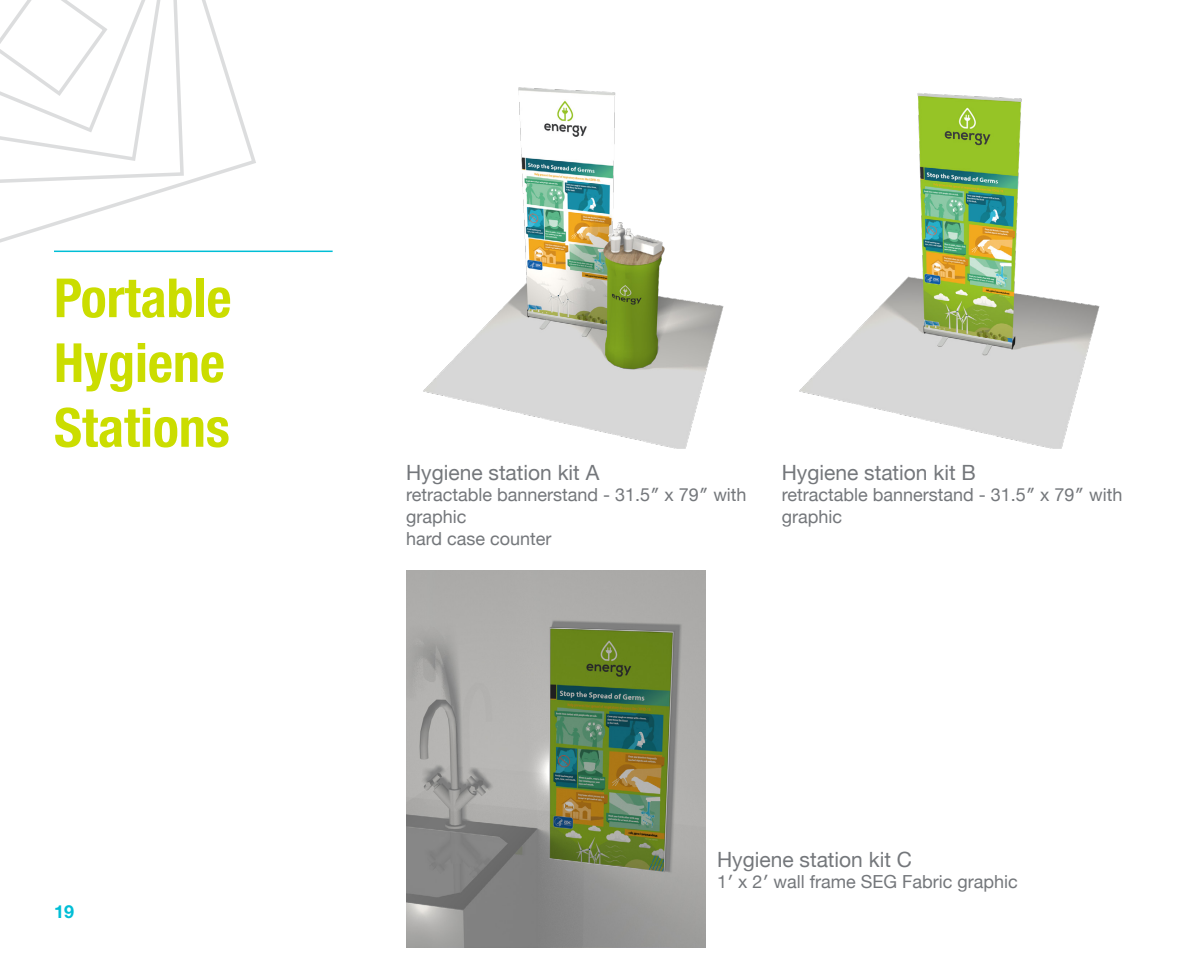
<style>
.page{position:relative;width:1188px;height:972px;background:#fff}
.page>*{position:absolute;margin:0;border:0;box-sizing:border-box;transform-origin:0 0}
.t1{font:700 condensed 54px/64.8px "Helvetica Neue LT Std";color:#cbdd00}
.t2{font:21px "Helvetica Neue";color:#74777b}
.t3{font:18px/21.6px "Helvetica Neue";color:#74777b}
.t4{font:700 18px "Helvetica Neue LT Std";color:#00bed6}
</style>
<div class="page">
<img style="left:423px;top:87px;width:301px;height:361px">
<img style="left:799px;top:93px;width:301px;height:355px">
<img style="left:406px;top:571px;width:300px;height:377px">
<svg style="left:0;top:0;width:258px;height:253px"></svg>
<hr style="left:54px;top:251px;width:279px;height:1px;background:#00bed6">
<h1 class="t1" style="left:54px;top:265px;width:179px">Portable<br>Hygiene<br>Stations</h1>
<p class="t4" style="left:54px;top:900px;width:22px">19</p>
<p class="t2" style="left:406px;top:457px;width:195px">Hygiene station kit A</p>
<p class="t3" style="left:406px;top:485px;width:342px">retractable bannerstand - 31.5″ x 79″ with graphic<br>hard case counter</p>
<p class="t2" style="left:782px;top:457px;width:196px">Hygiene station kit B</p>
<p class="t3" style="left:782px;top:485px;width:342px">retractable bannerstand - 31.5″ x 79″ with graphic</p>
<p class="t2" style="left:717px;top:844px;width:196px">Hygiene station kit C</p>
<p class="t3" style="left:717px;top:872px;width:302px">1′ x 2′ wall frame SEG Fabric graphic</p>
</div>
